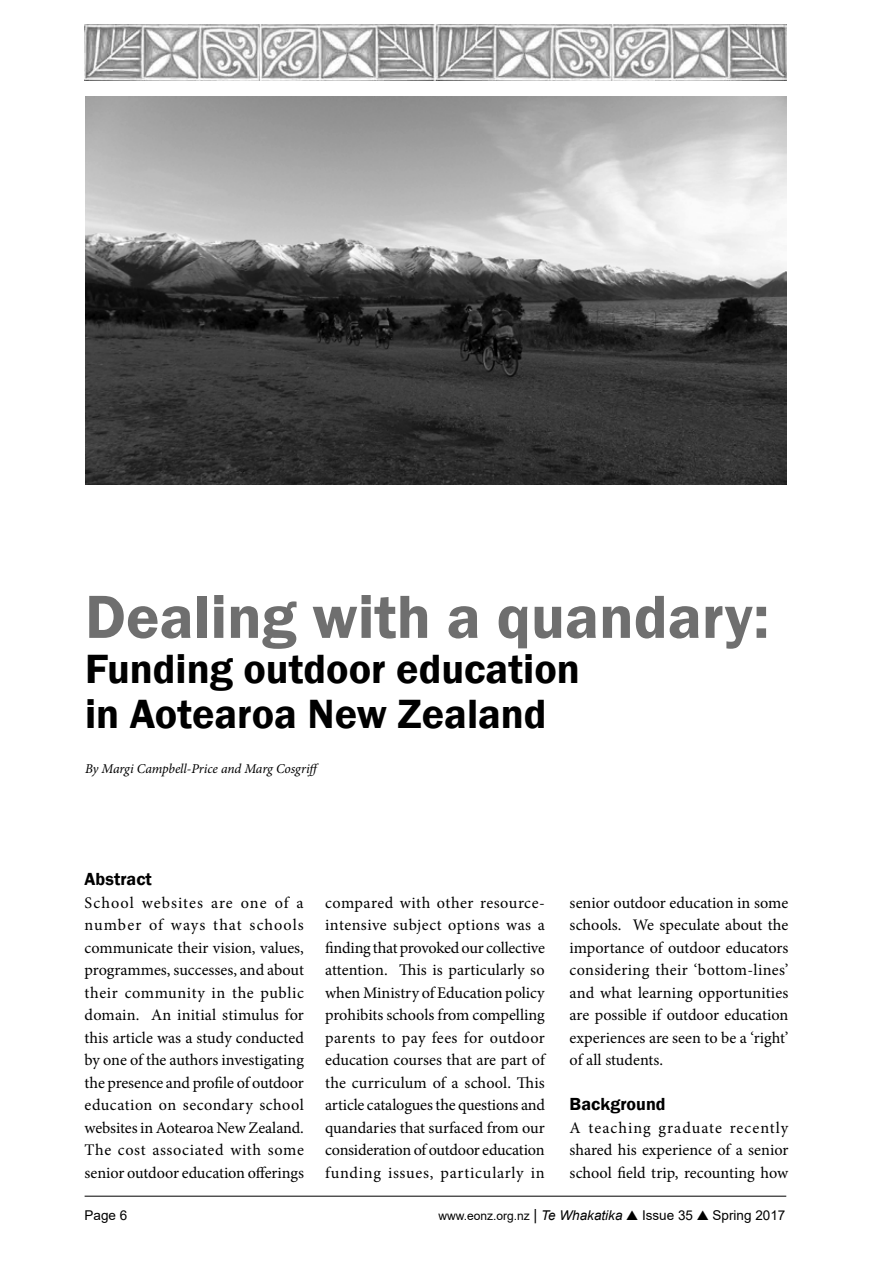
<style>
.page{position:relative;width:893px;height:1263px;background:#fff}
.page>*{position:absolute;margin:0;border:0;box-sizing:border-box;transform-origin:0 0}
.t1{font:600 63px "Franklin Gothic";color:#6f6f6f}
.t2{font:600 42px/45px "Franklin Gothic";color:#000}
.t3{font:600 18px "Franklin Gothic";color:#000}
.t4{font:16.2px/22.5px "Minion Pro";color:#000;text-align:justify}
.t5{font:13.5px "Arial";color:#000}
.t6{font:italic 13.5px "Minion Pro";letter-spacing:-.005em;color:#000}
.s1{font-size:12px}
.s2{font-size:15px}
.s3{font-style:italic}
</style>
<div class="page">
<img style="left:85px;top:25px;width:701px;height:56px">
<hr style="left:85px;top:1196px;width:701px;height:1px;background:#000">
<img style="left:85px;top:96px;width:701px;height:389px">
<h1 class="t1" style="left:85px;top:578px;width:686px">Dealing with a quandary:</h1>
<h2 class="t2" style="left:85px;top:647px;width:496px">Funding outdoor education in Aotearoa New Zealand</h2>
<p class="t6" style="left:85px;top:759px;width:237px">By Margi Campbell-Price and Marg Cosgriff</p>
<p class="t3" style="left:85px;top:868px;width:69px">Abstract</p>
<p class="t4" style="left:85px;top:891px;width:221px">School websites are one of a number of ways that schools communicate their vision, values, programmes, successes, and about their community in the public domain. An initial stimulus for this article was a study conducted by one of the authors investigating the presence and profile of outdoor education on secondary school websites in Aotearoa New Zealand.<br>The cost associated with some senior outdoor education offerings</p>
<p class="t4" style="left:325px;top:891px;width:221px">compared with other resource&shy;intensive subject options was a finding that provoked our collective attention. This is particularly so when Ministry of Education policy prohibits schools from compelling parents to pay fees for outdoor education courses that are part of the curriculum of a school. This article catalogues the questions and quandaries that surfaced from our consideration of outdoor education funding issues, particularly in</p>
<p class="t4" style="left:570px;top:891px;width:220px">senior outdoor education in some schools. We speculate about the importance of outdoor educators considering their ‘bottom-lines’ and what learning opportunities are possible if outdoor education experiences are seen to be a ‘right’ of all students.</p>
<p class="t3" style="left:570px;top:1093px;width:97px">Background</p>
<p class="t4" style="left:570px;top:1116px;width:220px">A teaching graduate recently shared his experience of a senior school field trip, recounting how</p>
<p class="t5" style="left:85px;top:1205px;width:44px">Page 6</p>
<p class="t5" style="left:438px;top:1205px;width:348px"><span class="s1">www.eonz.org.nz</span> <span class="s2">|</span> <span class="s3">Te Whakatika</span> ▲ Issue 35 ▲ Spring 2017</p>
</div>
